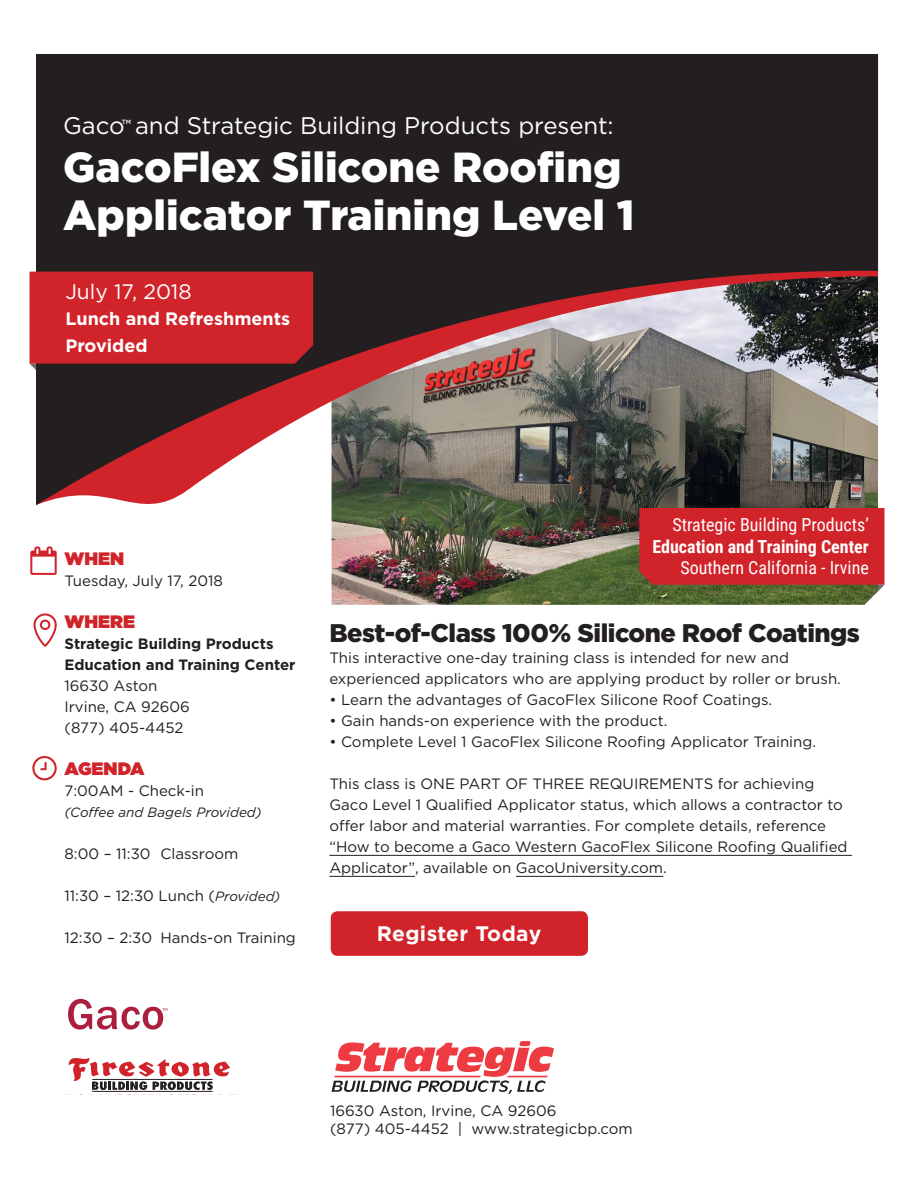
<style>
.page{position:relative;width:918px;height:1188px;background:#fff}
.page>*{position:absolute;margin:0;border:0;box-sizing:border-box;transform-origin:0 0}
.t1{font:900 42px/48px "Gotham";color:#fff}
.t2{font:900 25.5px "Gotham";letter-spacing:-.02em;color:#231f20}
.t3{font:24px "Gotham";letter-spacing:-.005em;color:#fff}
.t4{font:700 21px "Gotham";letter-spacing:.02em;color:#fff}
.t5{font:21px "Gotham";color:#fff}
.t6{font:18px "Roboto Condensed";color:#fff}
.t7{font:700 18px/26.7px "Gotham";color:#fff}
.t8{font:700 18px "Roboto Condensed";color:#fff}
.t9{font:900 18px "Gotham";color:#d1232a}
.t10{font:15px/21px "Gotham";color:#231f20}
.t11{font:700 15px/21px "Gotham";color:#231f20}
.t12{font:italic 13.5px "Gotham";color:#231f20}
.t13{font:500 6.15px "Gotham";color:#fff}
.s1{font-style:italic;font-size:13.5px}
</style>
<div class="page">
<img style="left:332px;top:527px;width:546px;height:78px">
<svg style="left:331px;top:505px;width:547px;height:22px;background:#475038"></svg>
<svg style="left:36px;top:54px;width:842px;height:451px;background:#4b3d3c"></svg>
<hr style="left:329px;top:855px;width:523px;height:1px;background:#231f20">
<hr style="left:329px;top:876px;width:86px;height:1px;background:#231f20">
<hr style="left:516px;top:876px;width:147px;height:1px;background:#231f20">
<svg style="left:29px;top:271px;width:285px;height:99px;background:#c32329"></svg>
<svg style="left:332px;top:1041px;width:222px;height:53px"></svg>
<svg style="left:32px;top:756px;width:25px;height:24px"></svg>
<svg style="left:30px;top:546px;width:27px;height:29px"></svg>
<svg style="left:33px;top:613px;width:24px;height:33px"></svg>
<div style="left:331px;top:911px;width:257px;height:45px;background:#d1232a;border-radius:7px"></div>
<svg style="left:639px;top:508px;width:246px;height:83px;background:#c6292b"></svg>
<svg style="left:68px;top:999px;width:99px;height:31px"></svg>
<hr style="left:92px;top:1091px;width:121px;height:1px;background:#231f20">
<svg style="left:69px;top:1058px;width:161px;height:32px"></svg>
<p class="t3" style="left:63px;top:110px;width:552px">Gaco and Strategic Building Products present:</p>
<p class="t13" style="left:122px;top:118px;width:11px">TM</p>
<p class="t1" style="left:63px;top:142px;width:573px">GacoFlex Silicone Roofing<br>Applicator Training Level 1</p>
<p class="t5" style="left:65px;top:278px;width:128px">July 17, 2018</p>
<p class="t7" style="left:65px;top:305px;width:227px">Lunch and Refreshments<br>Provided</p>
<p class="t9" style="left:64px;top:545px;width:61px">WHEN</p>
<p class="t10" style="left:64px;top:569px;width:160px">Tuesday, July 17, 2018</p>
<p class="t9" style="left:64px;top:608px;width:72px">WHERE</p>
<p class="t11" style="left:64px;top:633px;width:233px">Strategic Building Products<br>Education and Training Center</p>
<p class="t10" style="left:64px;top:674px;width:94px">16630 Aston</p>
<p class="t10" style="left:64px;top:695px;width:127px">Irvine, CA 92606</p>
<p class="t10" style="left:64px;top:716px;width:120px">(877) 405-4452</p>
<p class="t9" style="left:64px;top:755px;width:82px">AGENDA</p>
<p class="t10" style="left:64px;top:779px;width:141px">7:00AM - Check-in</p>
<p class="t12" style="left:64px;top:803px;width:199px">(Coffee and Bagels Provided)</p>
<p class="t10" style="left:64px;top:842px;width:175px">8:00 – 11:30 Classroom</p>
<p class="t10" style="left:64px;top:884px;width:217px">11:30 – 12:30 Lunch (<span class="s1">Provided)</span></p>
<p class="t10" style="left:64px;top:926px;width:233px">12:30 – 2:30 Hands-on Training</p>
<p class="t6" style="left:673px;top:512px;width:198px">Strategic Building Products’</p>
<p class="t8" style="left:652px;top:534px;width:218px">Education and Training Center</p>
<p class="t6" style="left:681px;top:555px;width:190px">Southern California - Irvine</p>
<p class="t2" style="left:329px;top:619px;width:532px">Best-of-Class 100% Silicone Roof Coatings</p>
<p class="t10" style="left:329px;top:647px;width:513px">This interactive one-day training class is intended for new and experienced applicators who are applying product by roller or brush.</p>
<p class="t10" style="left:329px;top:689px;width:444px">• Learn the advantages of GacoFlex Silicone Roof Coatings.</p>
<p class="t10" style="left:329px;top:710px;width:340px">• Gain hands-on experience with the product.</p>
<p class="t10" style="left:329px;top:731px;width:488px">• Complete Level 1 GacoFlex Silicone Roofing Applicator Training.</p>
<p class="t10" style="left:329px;top:773px;width:520px">This class is ONE PART OF THREE REQUIREMENTS for achieving Gaco Level 1 Qualified Applicator status, which allows a contractor to offer labor and material warranties. For complete details, reference “How to become a Gaco Western GacoFlex Silicone Roofing Qualified Applicator”, available on GacoUniversity.com.</p>
<p class="t4" style="left:377px;top:920px;width:166px">Register Today</p>
<p class="t10" style="left:330px;top:1100px;width:228px">16630 Aston, Irvine, CA 92606</p>
<p class="t10" style="left:330px;top:1118px;width:304px">(877) 405-4452 | www.strategicbp.com</p>
</div>
